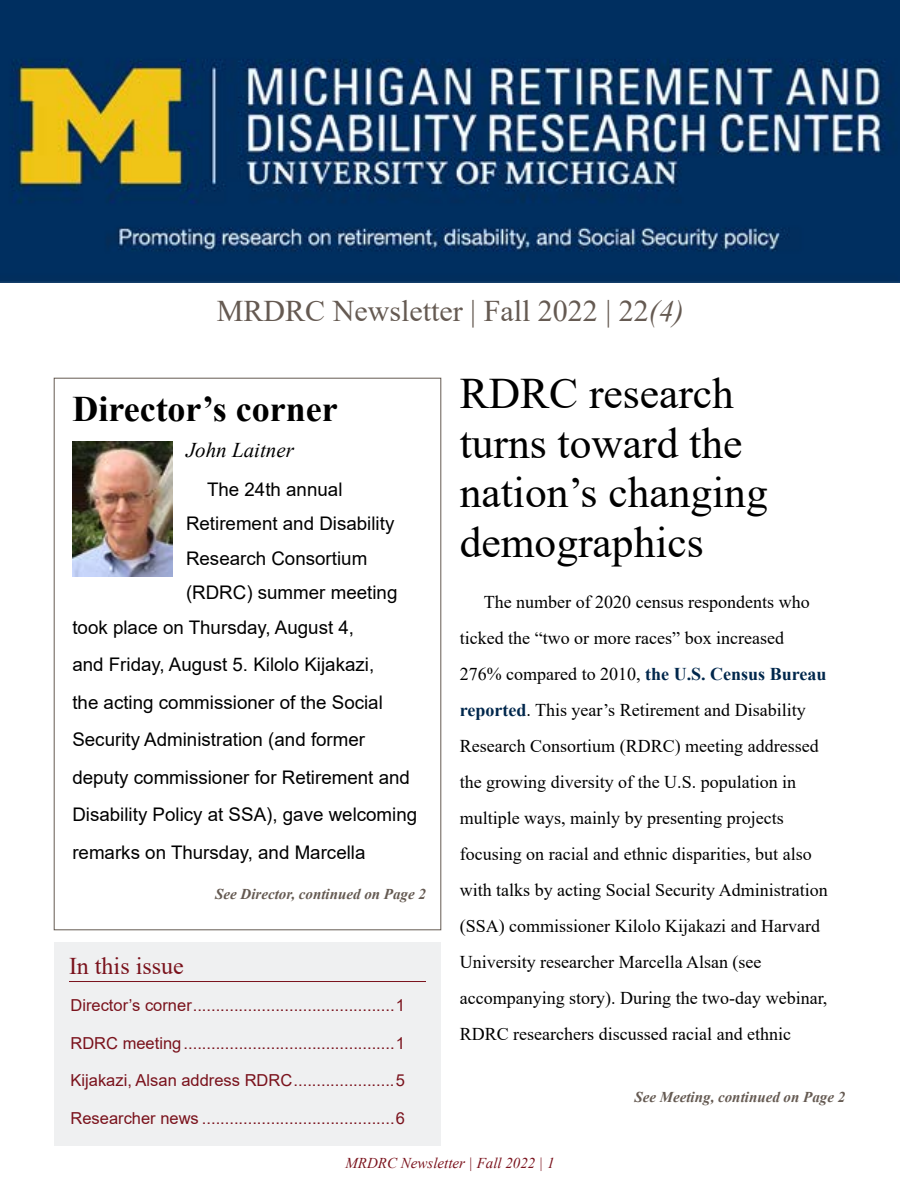
<style>
.page{position:relative;width:900px;height:1200px;background:#fff}
.page>*{position:absolute;margin:0;border:0;box-sizing:border-box;transform-origin:0 0}
.NewsH2{font:43.5px/49.5px "Times New Roman";color:#000}
.t1{font:700 36px "Times New Roman";color:#000}
.t2{font:30px "Times New Roman";color:#655a52}
.t3{font:24px "Times New Roman";color:#7a121c}
.t4{font:italic 21px "Times New Roman";color:#000}
.DirectorsCornerBody{font:18.75px/37.5px "Arial";color:#000}
.NewsBodySerif{font:18px/36px "Times New Roman";color:#000}
.t5{font:16.5px "Arial";color:#7a121c}
.t6{font:italic 700 15px "Times New Roman";color:#655a52}
.t7{font:italic 15px "Times New Roman";color:#7a121c}
.s1{font-style:italic}
.s2{font-weight:700;color:#00274c}
</style>
<div class="page">
<img style="left:0;top:0;width:900px;height:283px">
<img style="left:72px;top:441px;width:100px;height:135px">
<div style="left:54px;top:942px;width:387px;height:204px;background:#eff0f1"></div>
<hr style="left:69px;top:981px;width:357px;height:1px;background:#7a121c">
<h3 class="t2" style="left:217px;top:289px;width:468px">MRDRC Newsletter | Fall 2022 | 22<span class="s1">(4)</span></h3>
<h1 class="t1" style="left:72px;top:383px;width:267px">Director’s corner</h1>
<h2 class="t4" style="left:186px;top:435px;width:109px">John Laitner</h2>
<p class="DirectorsCornerBody" style="left:207px;top:470px;width:137px">The 24th annual</p>
<p class="DirectorsCornerBody" style="left:186px;top:505px;width:210px">Retirement and Disability</p>
<p class="DirectorsCornerBody" style="left:186px;top:539px;width:183px">Research Consortium</p>
<p class="DirectorsCornerBody" style="left:186px;top:574px;width:213px">(RDRC) summer meeting</p>
<p class="DirectorsCornerBody" style="left:72px;top:608px;width:283px">took place on Thursday, August 4,</p>
<p class="DirectorsCornerBody" style="left:72px;top:646px;width:346px">and Friday, August 5. Kilolo Kijakazi,<br>the acting commissioner of the Social Security Administration (and former deputy commissioner for Retirement and Disability Policy at SSA), gave welcoming remarks on Thursday, and Marcella</p>
<p class="t6" style="left:215px;top:883px;width:212px">See Director, continued on Page 2</p>
<h3 class="t3" style="left:69px;top:949px;width:116px">In this issue</h3>
<p class="t5" style="left:70px;top:994px;width:336px">Director’s corner............................................1</p>
<p class="t5" style="left:70px;top:1031px;width:336px">RDRC meeting..............................................1</p>
<p class="t5" style="left:70px;top:1069px;width:336px">Kijakazi, Alsan address RDRC......................5</p>
<p class="t5" style="left:70px;top:1106px;width:336px">Researcher news ..........................................6</p>
<h2 class="NewsH2" style="left:460px;top:367px;width:310px">RDRC research turns toward the nation’s changing demographics</h2>
<p class="NewsBodySerif" style="left:460px;top:583px;width:369px;text-indent:24px">The number of 2020 census respondents who ticked the “two or more races” box increased 276% compared to 2010, <span class="s2">the U.S. Census Bureau reported</span>. This year’s Retirement and Disability Research Consortium (RDRC) meeting addressed the growing diversity of the U.S. population in multiple ways, mainly by presenting projects focusing on racial and ethnic disparities, but also with talks by acting Social Security Administration (SSA) commissioner Kilolo Kijakazi and Harvard University researcher Marcella Alsan (see accompanying story). During the two-day webinar, RDRC researchers discussed racial and ethnic</p>
<p class="t6" style="left:634px;top:1087px;width:212px">See Meeting, continued on Page 2</p>
<p class="t7" style="left:345px;top:1153px;width:211px">MRDRC Newsletter | Fall 2022 | 1</p>
</div>
